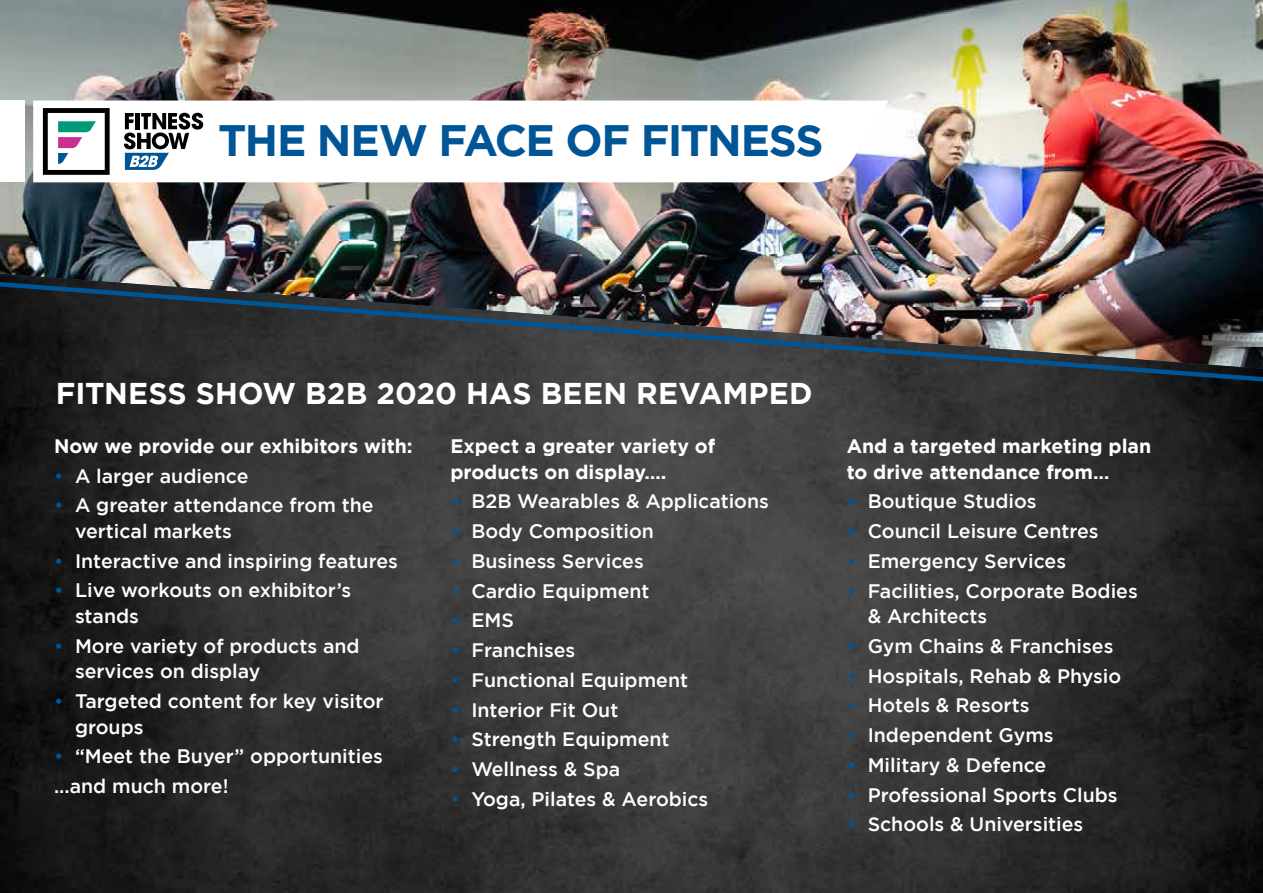
<style>
.page{position:relative;width:1263px;height:893px;background:#fff}
.page>*{position:absolute;margin:0;border:0;box-sizing:border-box;transform-origin:0 0}
.t1{font:700 43.95px "Gotham";letter-spacing:-.035em;color:#005596}
.t2{font:700 30px "Gotham";color:#fff}
.t3{font:500 19.5px/25.5px "Gotham";color:#fff}
.t4{font:700 19.5px/25.5px "Gotham";color:#fff}
.s1{font-weight:400;color:#005596}
</style>
<div class="page">
<img style="left:0;top:0;width:1263px;height:274px">
<img style="left:0;top:274px;width:1263px;height:619px">
<div style="left:0;top:101px;width:25px;height:81px;background:#fff"></div>
<svg style="left:33px;top:101px;width:855px;height:81px"></svg>
<img style="left:0;top:279px;width:1263px;height:109px">
<svg style="left:43px;top:108px;width:67px;height:67px"></svg>
<svg style="left:124px;top:113px;width:79px;height:57px"></svg>
<h1 class="t1" style="left:218px;top:115px;width:607px">THE NEW FACE OF FITNESS</h1>
<h2 class="t2" style="left:56px;top:376px;width:758px">FITNESS SHOW B2B 2020 HAS BEEN REVAMPED</h2>
<p class="t4" style="left:54px;top:433px;width:360px">Now we provide our exhibitors with:</p>
<p class="t3" style="left:54px;top:463px;width:196px"><span class="s1">•</span> A larger audience</p>
<p class="t3" style="left:75px;top:492px;width:300px;text-indent:-21px"><span class="s1">•</span> A greater attendance from the vertical markets</p>
<p class="t3" style="left:54px;top:548px;width:345px"><span class="s1">•</span> Interactive and inspiring features</p>
<p class="t3" style="left:75px;top:577px;width:278px;text-indent:-21px"><span class="s1">•</span> Live workouts on exhibitor’s stands</p>
<p class="t3" style="left:75px;top:633px;width:286px;text-indent:-21px"><span class="s1">•</span> More variety of products and services on display</p>
<p class="t3" style="left:75px;top:688px;width:310px;text-indent:-21px"><span class="s1">•</span> Targeted content for key visitor groups</p>
<p class="t3" style="left:54px;top:741px;width:330px;line-height:29.7px"><span class="s1">•</span> “Meet the Buyer” opportunities ...and much more!</p>
<p class="t4" style="left:450px;top:433px;width:267px">Expect a greater variety of products on display….</p>
<p class="t3" style="left:450px;top:488px;width:320px"><span class="s1">•</span> B2B Wearables &amp; Applications</p>
<p class="t3" style="left:450px;top:518px;width:205px"><span class="s1">•</span> Body Composition</p>
<p class="t3" style="left:450px;top:548px;width:195px"><span class="s1">•</span> Business Services</p>
<p class="t3" style="left:450px;top:577px;width:201px"><span class="s1">•</span> Cardio Equipment</p>
<p class="t3" style="left:450px;top:607px;width:65px"><span class="s1">•</span> EMS</p>
<p class="t3" style="left:450px;top:637px;width:126px"><span class="s1">•</span> Franchises</p>
<p class="t3" style="left:450px;top:667px;width:239px"><span class="s1">•</span> Functional Equipment</p>
<p class="t3" style="left:450px;top:696px;width:169px"><span class="s1">•</span> Interior Fit Out</p>
<p class="t3" style="left:450px;top:726px;width:221px"><span class="s1">•</span> Strength Equipment</p>
<p class="t3" style="left:450px;top:756px;width:171px"><span class="s1">•</span> Wellness &amp; Spa</p>
<p class="t3" style="left:450px;top:786px;width:260px"><span class="s1">•</span> Yoga, Pilates &amp; Aerobics</p>
<p class="t4" style="left:847px;top:433px;width:306px">And a targeted marketing plan to drive attendance from…</p>
<p class="t3" style="left:847px;top:488px;width:192px"><span class="s1">•</span> Boutique Studios</p>
<p class="t3" style="left:847px;top:518px;width:254px"><span class="s1">•</span> Council Leisure Centres</p>
<p class="t3" style="left:847px;top:548px;width:221px"><span class="s1">•</span> Emergency Services</p>
<p class="t3" style="left:868px;top:577px;width:272px;text-indent:-21px"><span class="s1">•</span> Facilities, Corporate Bodies &amp; Architects</p>
<p class="t3" style="left:847px;top:633px;width:268px"><span class="s1">•</span> Gym Chains &amp; Franchises</p>
<p class="t3" style="left:847px;top:662px;width:276px"><span class="s1">•</span> Hospitals, Rehab &amp; Physio</p>
<p class="t3" style="left:847px;top:692px;width:184px"><span class="s1">•</span> Hotels &amp; Resorts</p>
<p class="t3" style="left:847px;top:722px;width:208px"><span class="s1">•</span> Independent Gyms</p>
<p class="t3" style="left:847px;top:752px;width:201px"><span class="s1">•</span> Military &amp; Defence</p>
<p class="t3" style="left:847px;top:782px;width:273px"><span class="s1">•</span> Professional Sports Clubs</p>
<p class="t3" style="left:847px;top:811px;width:238px"><span class="s1">•</span> Schools &amp; Universities</p>
</div>
